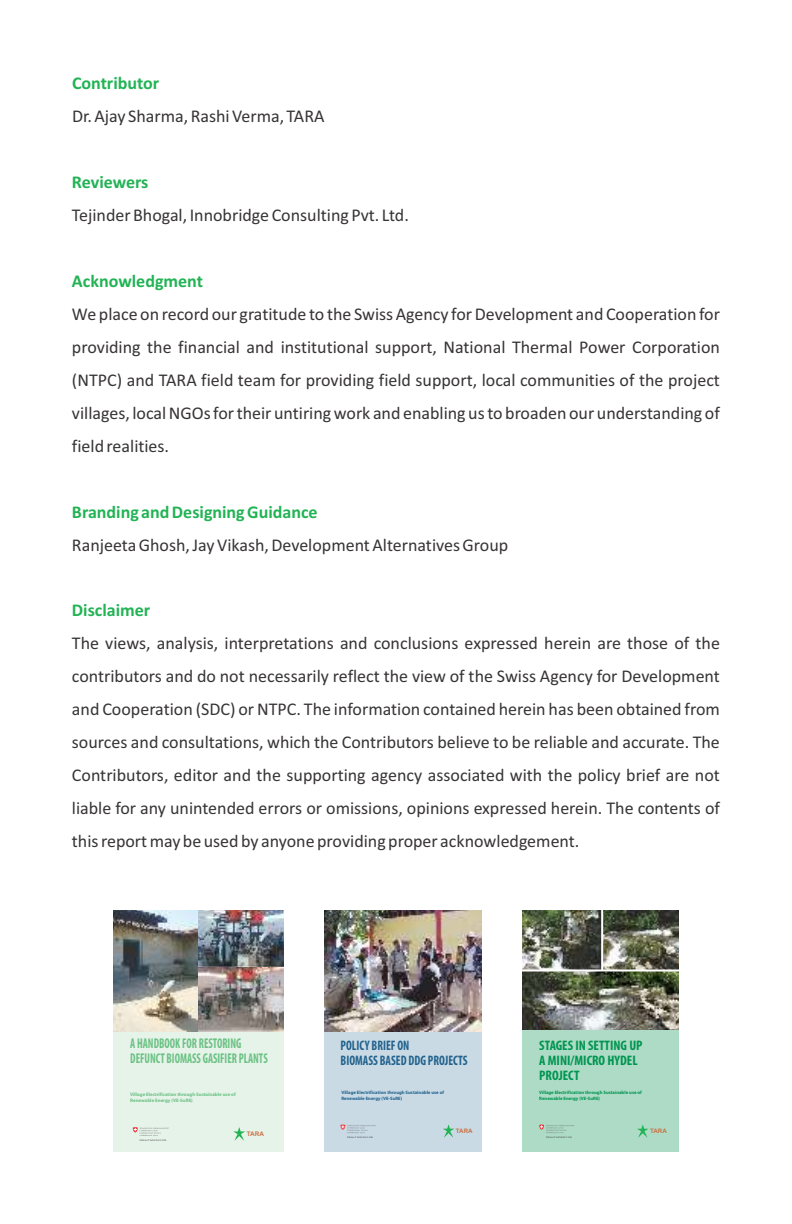
<style>
.page{position:relative;width:792px;height:1224px;background:#fff}
.page>*{position:absolute;margin:0;border:0;box-sizing:border-box;transform-origin:0 0}
.t1{font:18px/33px "Calibri";color:#373435;text-align:justify}
.t2{font:700 18px "Calibri";color:#21b354}
.t3{font:700 condensed 14.2px/15.4px "Myriad Pro";color:#6bc184;scale:.78 1}
.t4{font:700 condensed 13.8px/15px "Myriad Pro";color:#009551}
.t5{font:700 condensed 13.8px/15px "Myriad Pro";color:#22628d;scale:.87 1}
.t6{font:700 6.4px "Arial";color:#cb7246}
.t7{font:700 6.2px "Arial";color:#cb7246}
.t8{font:700 4.8px/5.8px "Myriad Pro";color:#009551}
.t9{font:700 4.8px/6px "Myriad Pro";color:#6bc184}
.t10{font:700 4.8px/5.8px "Myriad Pro";color:#22628d}
</style>
<div class="page">
<img style="left:523px;top:971px;width:67px;height:59px">
<img style="left:590px;top:971px;width:89px;height:59px">
<img style="left:523px;top:910px;width:156px;height:59px">
<div style="left:523px;top:1030px;width:156px;height:122px;background:#addbc5"></div>
<hr style="left:601px;top:910px;width:2px;height:60px;background:#fefefe">
<svg style="left:539px;top:1125px;width:35px;height:13px"></svg>
<svg style="left:637px;top:1125px;width:11px;height:12px"></svg>
<div style="left:113px;top:910px;width:170px;height:242px;background:#e6f3e9"></div>
<img style="left:113px;top:910px;width:85px;height:121px">
<img style="left:198px;top:910px;width:85px;height:121px">
<svg style="left:133px;top:1127px;width:36px;height:14px"></svg>
<svg style="left:234px;top:1127px;width:11px;height:13px"></svg>
<div style="left:325px;top:1031px;width:156px;height:121px;background:#c9dae5"></div>
<img style="left:325px;top:910px;width:156px;height:121px">
<svg style="left:341px;top:1125px;width:34px;height:13px"></svg>
<svg style="left:443px;top:1125px;width:11px;height:12px"></svg>
<p class="t2" style="left:72px;top:76px;width:89px">Contributor</p>
<p class="t1" style="left:72px;top:101px;width:254px">Dr. Ajay Sharma, Rashi Verma, TARA</p>
<p class="t2" style="left:72px;top:175px;width:78px">Reviewers</p>
<p class="t1" style="left:72px;top:200px;width:338px">Tejinder Bhogal, Innobridge Consulting Pvt. Ltd.</p>
<p class="t2" style="left:72px;top:273px;width:132px">Acknowledgment</p>
<p class="t1" style="left:72px;top:299px;width:650px">We place on record our gratitude to the Swiss Agency for Development and Cooperation for providing the financial and institutional support, National Thermal Power Corporation (NTPC) and TARA field team for providing field support, local communities of the project villages, local NGOs for their untiring work and enabling us to broaden our understanding of field realities.</p>
<p class="t2" style="left:72px;top:504px;width:247px">Branding and Designing Guidance</p>
<p class="t1" style="left:72px;top:530px;width:438px">Ranjeeta Ghosh, Jay Vikash, Development Alternatives Group</p>
<p class="t2" style="left:72px;top:603px;width:80px">Disclaimer</p>
<p class="t1" style="left:72px;top:628px;width:650px">The views, analysis, interpretations and conclusions expressed herein are those of the contributors and do not necessarily reflect the view of the Swiss Agency for Development and Cooperation (SDC) or NTPC. The information contained herein has been obtained from sources and consultations, which the Contributors believe to be reliable and accurate. The Contributors, editor and the supporting agency associated with the policy brief are not liable for any unintended errors or omissions, opinions expressed herein. The contents of this report may be used by anyone providing proper acknowledgement.</p>
<p class="t3" style="left:130px;top:1037px;width:178px">A HANDBOOK FOR RESTORING<br>DEFUNCT BIOMASS GASIFIER PLANTS</p>
<p class="t9" style="left:130px;top:1091px;width:107px">Village Electrification through Sustainable use of<br>Renewable Energy (VE-SuRE)</p>
<p class="t6" style="left:247px;top:1131px;width:19px">TARA</p>
<p class="t5" style="left:341px;top:1039px;width:148px">POLICY BRIEF ON<br>BIOMASS BASED DDG PROJECTS</p>
<p class="t10" style="left:341px;top:1090px;width:104px">Village Electrification through Sustainable use of<br>Renewable Energy (VE-SuRE)</p>
<p class="t7" style="left:456px;top:1129px;width:18px">TARA</p>
<p class="t4" style="left:539px;top:1039px;width:105px">STAGES IN SETTING UP<br>A MINI/MICRO HYDEL<br>PROJECT</p>
<p class="t8" style="left:539px;top:1090px;width:104px">Village Electrification through Sustainable use of<br>Renewable Energy (VE-SuRE)</p>
<p class="t7" style="left:650px;top:1129px;width:18px">TARA</p>
</div>
